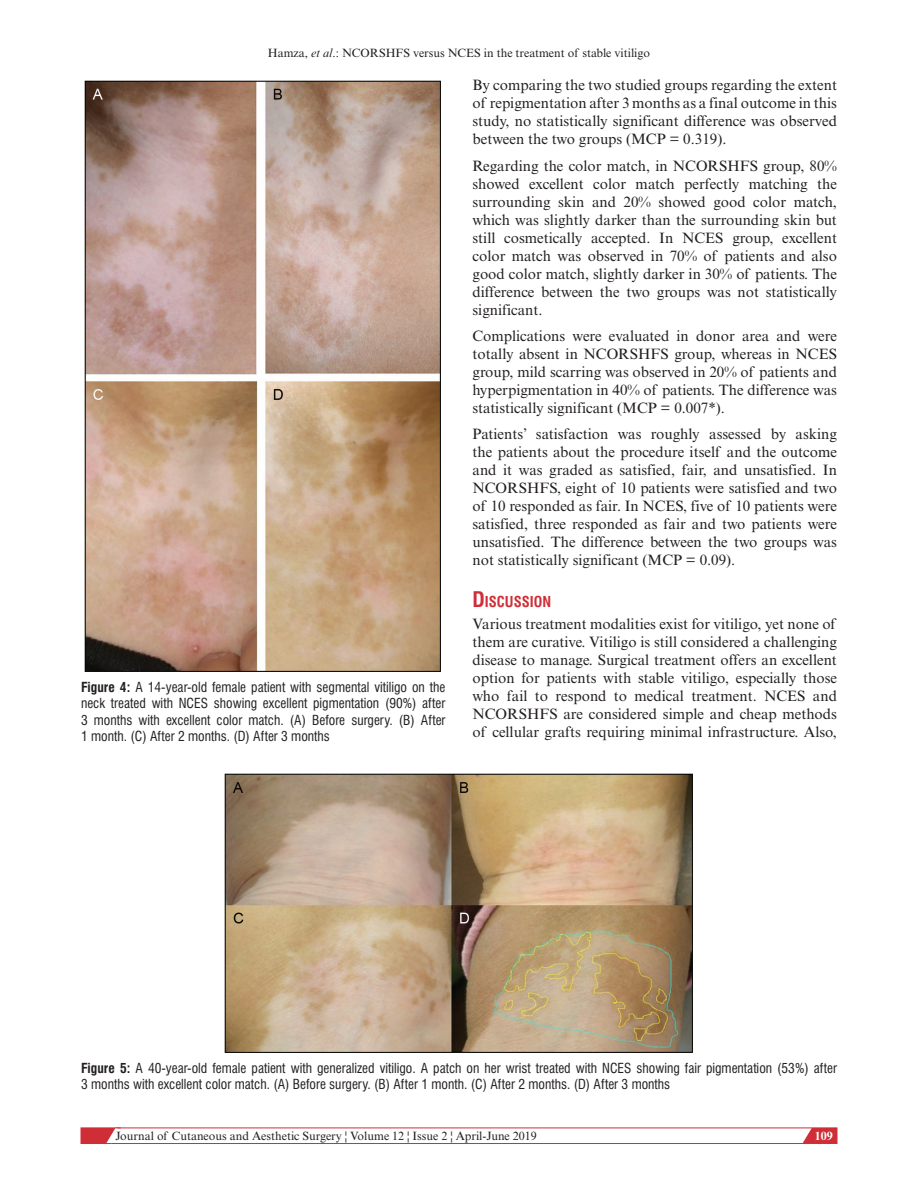
<style>
.page{position:relative;width:918px;height:1188px;background:#fff}
.page>*{position:absolute;margin:0;border:0;box-sizing:border-box;transform-origin:0 0}
.t1{font:15px/18px "Times New Roman MT Std";color:#231f20;text-align:justify}
.t2{font:700 condensed 14.7px "Swiss 721 BT";color:#d02e37}
.t3{font:condensed 13.5px/16.5px "Swiss 721 BT";color:#231f20;text-align:justify}
.t4{font:12px "Times New Roman MT Std";color:#231f20}
.t5{font:700 12px "Times New Roman MT Std";color:#fff}
.s1{font-style:italic}
.s2{font-weight:700}
.s3{font-size:21px}
</style>
<div class="page">
<svg style="left:798px;top:1127px;width:39px;height:15px"></svg>
<div style="left:81px;top:1128px;width:756px;height:16px;border:1px solid #d02e37"></div>
<svg style="left:81px;top:1127px;width:40px;height:17px"></svg>
<img style="left:85px;top:81px;width:356px;height:591px">
<img style="left:224px;top:774px;width:469px;height:279px">
<p class="t4" style="left:268px;top:46px;width:384px">Hamza, <span class="s1">et al</span>.: NCORSHFS versus NCES in the treatment of stable vitiligo</p>
<p class="t3" style="left:81px;top:678px;width:366px"><span class="s2">Figure 4:</span> A 14-year-old female patient with segmental vitiligo on the neck treated with NCES showing excellent pigmentation (90%) after 3 months with excellent color match. (A) Before surgery. (B) After 1 month. (C) After 2 months. (D) After 3 months</p>
<p class="t1" style="left:472px;top:76px;width:366px">By comparing the two studied groups regarding the extent of repigmentation after 3 months as a final outcome in this study, no statistically significant difference was observed between the two groups (MCP = 0.319).</p>
<p class="t1" style="left:472px;top:156px;width:366px">Regarding the color match, in NCORSHFS group, 80% showed excellent color match perfectly matching the surrounding skin and 20% showed good color match, which was slightly darker than the surrounding skin but still cosmetically accepted. In NCES group, excellent color match was observed in 70% of patients and also good color match, slightly darker in 30% of patients. The difference between the two groups was not statistically significant.</p>
<p class="t1" style="left:472px;top:327px;width:366px">Complications were evaluated in donor area and were totally absent in NCORSHFS group, whereas in NCES group, mild scarring was observed in 20% of patients and hyperpigmentation in 40% of patients. The difference was statistically significant (MCP = 0.007*).</p>
<p class="t1" style="left:472px;top:425px;width:366px">Patients’ satisfaction was roughly assessed by asking the patients about the procedure itself and the outcome and it was graded as satisfied, fair, and unsatisfied. In NCORSHFS, eight of 10 patients were satisfied and two of 10 responded as fair. In NCES, five of 10 patients were satisfied, three responded as fair and two patients were unsatisfied. The difference between the two groups was not statistically significant (MCP = 0.09).</p>
<p class="t2" style="left:472px;top:593px;width:80px"><span class="s3">D</span>ISCUSSION</p>
<p class="t1" style="left:472px;top:615px;width:366px">Various treatment modalities exist for vitiligo, yet none of them are curative. Vitiligo is still considered a challenging disease to manage. Surgical treatment offers an excellent option for patients with stable vitiligo, especially those who fail to respond to medical treatment. NCES and NCORSHFS are considered simple and cheap methods of cellular grafts requiring minimal infrastructure. Also,</p>
<p class="t3" style="left:81px;top:1060px;width:758px"><span class="s2">Figure 5:</span> A 40-year-old female patient with generalized vitiligo. A patch on her wrist treated with NCES showing fair pigmentation (53%) after<br>3 months with excellent color match. (A) Before surgery. (B) After 1 month. (C) After 2 months. (D) After 3 months</p>
<p class="t4" style="left:116px;top:1129px;width:423px">Journal of Cutaneous and Aesthetic Surgery ¦ Volume 12 ¦ Issue 2 ¦ April-June 2019</p>
<p class="t5" style="left:815px;top:1128px;width:19px">109</p>
</div>
